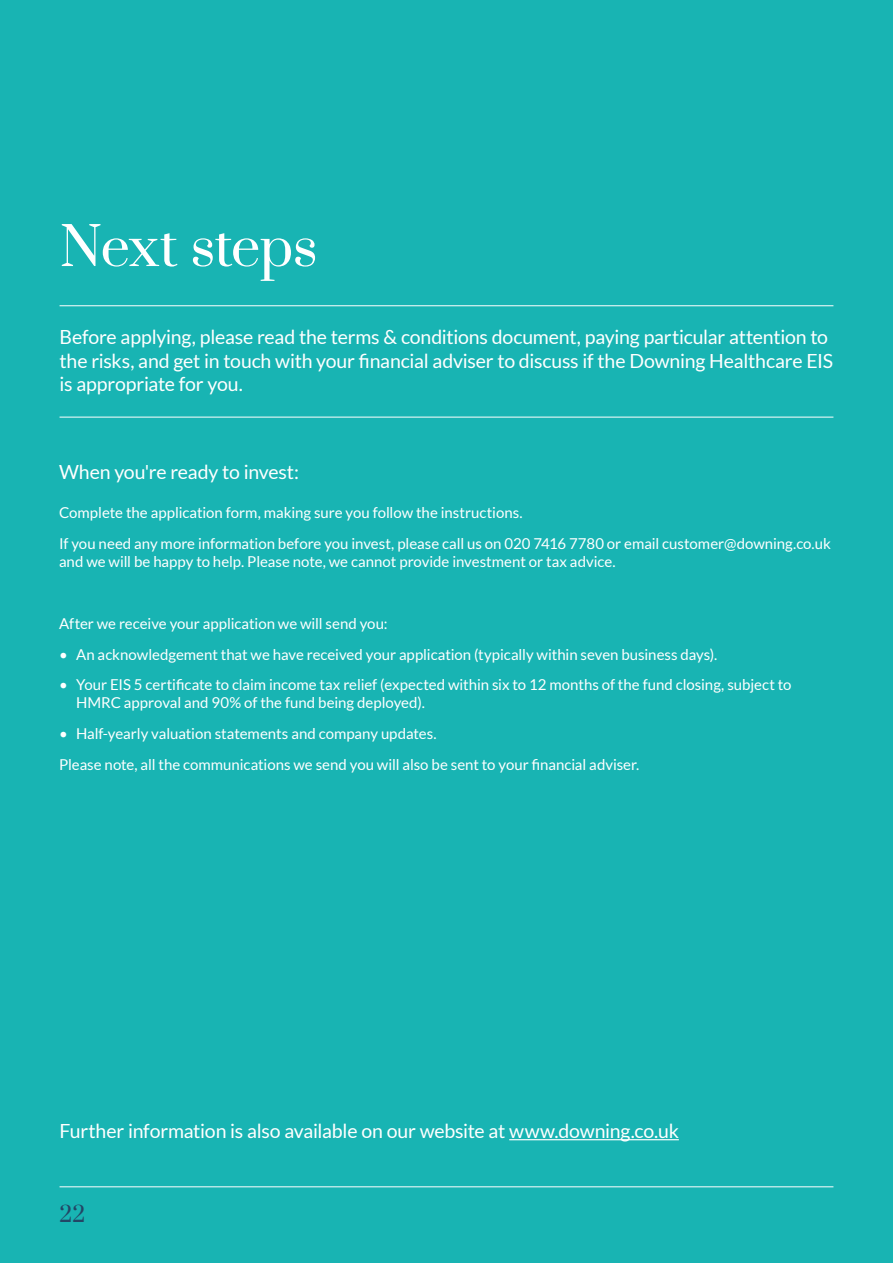
<style>
.page{position:relative;width:893px;height:1263px;background:#18b4b3}
.page>*{position:absolute;margin:0;border:0;box-sizing:border-box;transform-origin:0 0}
.t1{font:52.5px "Prata";letter-spacing:-.02em;color:#fff}
.t2{font:21px "Prata";color:#234666}
.t3{font:19.5px/23.4px "Lato";letter-spacing:-.01em;color:#fff}
.t4{font:15px/30.8px "Lato";letter-spacing:-.005em;color:#fff}
</style>
<div class="page">
<hr style="left:60px;top:1186px;width:773px;height:1px;background:#fff">
<hr style="left:509px;top:1139px;width:170px;height:1px;background:#fff">
<hr style="left:60px;top:305px;width:773px;height:1px;background:#fff">
<hr style="left:60px;top:417px;width:773px;height:1px;background:#fff">
<h1 class="t1" style="left:60px;top:203px;width:260px">Next steps</h1>
<h3 class="t3" style="left:60px;top:325px;width:775px">Before applying, please read the terms &amp; conditions document, paying particular attention to the risks, and get in touch with your financial adviser to discuss if the Downing Healthcare EIS is appropriate for you.</h3>
<h3 class="t3" style="left:59px;top:460px;width:242px">When you're ready to invest:</h3>
<p class="t4" style="left:59px;top:498px;width:773px">Complete the application form, making sure you follow the instructions.<br>If you need any more information before you invest, please call us on 020 7416 7780 or email customer@downing.co.uk</p>
<p class="t4" style="left:59px;top:546px;width:558px">and we will be happy to help. Please note, we cannot provide investment or tax advice.</p>
<p class="t4" style="left:59px;top:608px;width:330px">After we receive your application we will send you:</p>
<p class="t4" style="left:59px;top:639px;width:660px">• An acknowledgement that we have received your application (typically within seven business days).</p>
<p class="t4" style="left:76px;top:676px;width:717px;line-height:18px;text-indent:-17px">• Your EIS 5 certificate to claim income tax relief (expected within six to 12 months of the fund closing, subject to<br>HMRC approval and 90% of the fund being deployed).</p>
<p class="t4" style="left:59px;top:718px;width:582px">• Half-yearly valuation statements and company updates.<br>Please note, all the communications we send you will also be sent to your financial adviser.</p>
<h3 class="t3" style="left:60px;top:1119px;width:621px">Further information is also available on our website at www.downing.co.uk</h3>
<h2 class="t2" style="left:60px;top:1196px;width:27px">22</h2>
</div>
